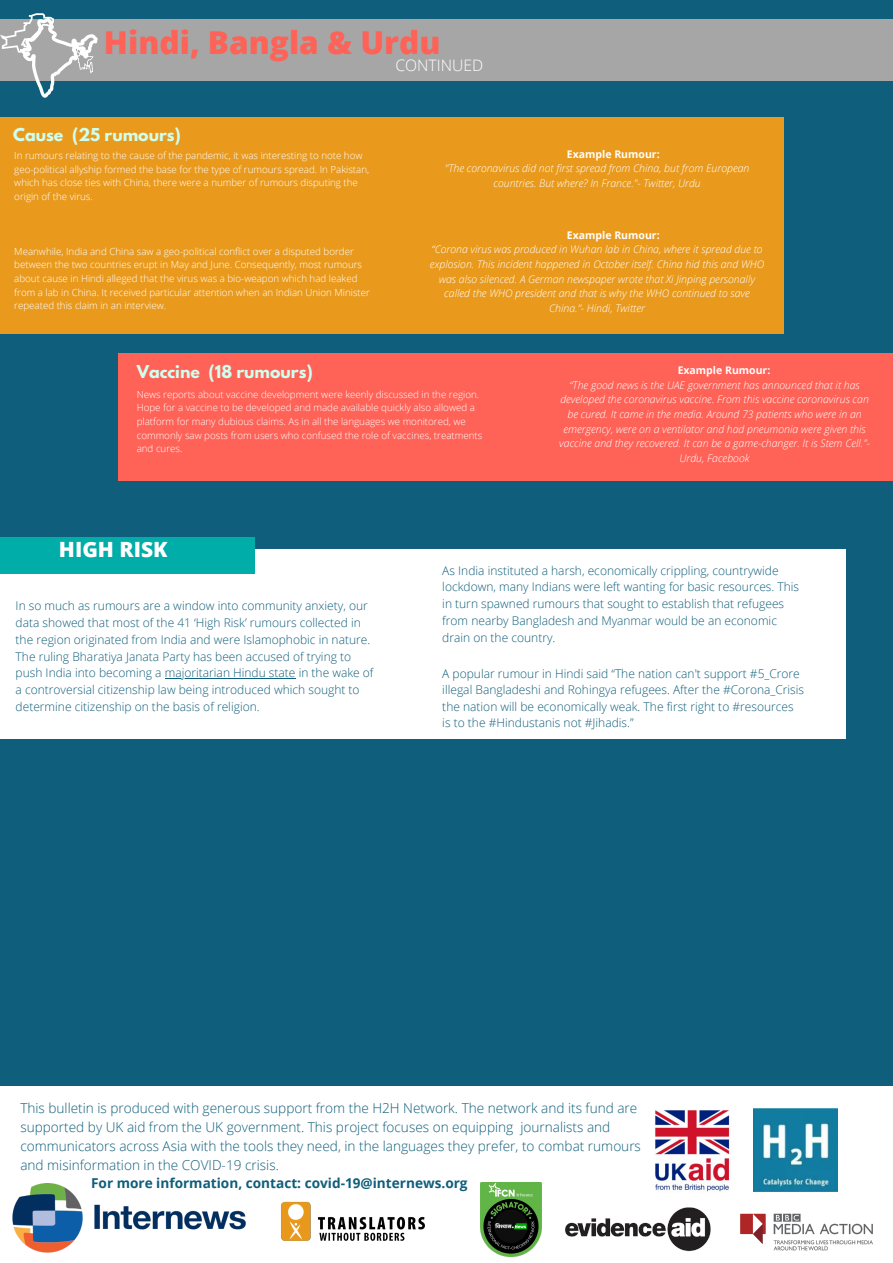
<style>
.page{position:relative;width:893px;height:1263px;background:#0f5e7b}
.page>*{position:absolute;margin:0;border:0;box-sizing:border-box;transform-origin:0 0}
.t1{font:800 31.5px "Open Sans";color:#ff6257}
.t2{font:800 21px "Open Sans";color:#fff}
.t3{font:700 15.75px "League Spartan";color:#cfffee}
.t4{font:300 15.75px "Open Sans";color:#fff}
.t5{font:300 13.65px/18.9px "Open Sans";color:#0f5e7b}
.t6{font:700 13.65px "Open Sans";color:#0f5e7b}
.t7{font:300 12px/16.7px "Open Sans";color:#0f5e7b}
.t8{font:italic 300 10.5px/14.6px "Open Sans";color:#fff;text-align:center}
.t9{font:700 10.5px "Open Sans";color:#fff}
.t10{font:300 9.75px/13.6px "Open Sans";color:#fff}
</style>
<div class="page">
<div style="left:0;top:19px;width:893px;height:61px;background:#a6a6a6"></div>
<div style="left:118px;top:354px;width:775px;height:127px;background:#ff6257"></div>
<div style="left:0;top:549px;width:846px;height:190px;background:#fff"></div>
<div style="left:0;top:537px;width:254px;height:36px;background:#00ada9"></div>
<svg style="left:0;top:13px;width:98px;height:85px"></svg>
<div style="left:0;top:117px;width:783px;height:216px;background:#e99a1d"></div>
<hr style="left:165px;top:678px;width:130px;height:1px;background:#0f5e7b">
<div style="left:0;top:1086px;width:893px;height:177px;background:#fff"></div>
<img style="left:753px;top:1109px;width:85px;height:82px">
<img style="left:565px;top:1207px;width:146px;height:45px">
<img style="left:13px;top:1183px;width:232px;height:70px">
<img style="left:655px;top:1110px;width:75px;height:82px">
<img style="left:740px;top:1213px;width:133px;height:38px">
<img style="left:481px;top:1182px;width:60px;height:74px">
<img style="left:281px;top:1201px;width:144px;height:40px">
<h1 class="t1" style="left:104px;top:21px;width:338px">Hindi, Bangla &amp; Urdu</h1>
<h3 class="t4" style="left:395px;top:54px;width:89px">CONTINUED</h3>
<h3 class="t3" style="left:13px;top:127px;width:169px">Cause (25 rumours)</h3>
<p class="t10" style="left:14px;top:149px;width:356px">In rumours relating to the cause of the pandemic, it was interesting to note how geo-political allyship formed the base for the type of rumours spread. In Pakistan, which has close ties with China, there were a number of rumours disputing the origin of the virus.</p>
<p class="t10" style="left:14px;top:244px;width:357px">Meanwhile, India and China saw a geo-political conflict over a disputed border between the two countries erupt in May and June. Consequently, most rumours about cause in Hindi alleged that the virus was a bio-weapon which had leaked from a lab in China. It received particular attention when an Indian Union Minister repeated this claim in an interview.</p>
<p class="t9" style="left:567px;top:147px;width:94px">Example Rumour:</p>
<p class="t8" style="left:445px;top:161px;width:306px">"The coronavirus did not first spread from China, but from European countries. But where? In France."- Twitter, Urdu</p>
<p class="t9" style="left:567px;top:228px;width:94px">Example Rumour:</p>
<p class="t8" style="left:430px;top:242px;width:336px">“Corona virus was produced in Wuhan lab in China, where it spread due to explosion. This incident happened in October itself. China hid this and WHO was also silenced. A German newspaper wrote that Xi Jinping personally called the WHO president and that is why the WHO continued to save China.”- Hindi, Twitter</p>
<h3 class="t3" style="left:137px;top:364px;width:178px">Vaccine (18 rumours)</h3>
<p class="t9" style="left:677px;top:363px;width:94px">Example Rumour:</p>
<p class="t8" style="left:559px;top:377px;width:312px">“The good news is the UAE government has announced that it has developed the coronavirus vaccine. From this vaccine coronavirus can be cured. It came in the media. Around 73 patients who were in an emergency, were on a ventilator and had pneumonia were given this vaccine and they recovered. It can be a game-changer. It is Stem Cell.”- Urdu, Facebook</p>
<p class="t10" style="left:137px;top:387px;width:347px">News reports about vaccine development were keenly discussed in the region.<br>Hope for a vaccine to be developed and made available quickly also allowed a platform for many dubious claims. As in all the languages we monitored, we commonly saw posts from users who confused the role of vaccines, treatments and cures.</p>
<h2 class="t2" style="left:59px;top:535px;width:110px">HIGH RISK</h2>
<p class="t7" style="left:16px;top:597px;width:359px">In so much as rumours are a window into community anxiety, our data showed that most of the 41 ‘High Risk’ rumours collected in the region originated from India and were Islamophobic in nature.<br>The ruling Bharatiya Janata Party has been accused of trying to push India into becoming a majoritarian Hindu state in the wake of a controversial citizenship law being introduced which sought to determine citizenship on the basis of religion.</p>
<p class="t7" style="left:442px;top:561px;width:358px">As India instituted a harsh, economically crippling, countrywide lockdown, many Indians were left wanting for basic resources. This in turn spawned rumours that sought to establish that refugees from nearby Bangladesh and Myanmar would be an economic drain on the country.</p>
<p class="t7" style="left:442px;top:665px;width:363px;line-height:16.4px">A popular rumour in Hindi said “The nation can't support #5_Crore illegal Bangladeshi and Rohingya refugees. After the #Corona_Crisis the nation will be economically weak. The first right to #resources is to the #Hindustanis not #Jihadis.”</p>
<p class="t5" style="left:20px;top:1098px;width:622px">This bulletin is produced with generous support from the H2H Network. The network and its fund are supported by UK aid from the UK government. This project focuses on equipping journalists and communicators across Asia with the tools they need, in the languages they prefer, to combat rumours and misinformation in the COVID-19 crisis.</p>
<p class="t6" style="left:91px;top:1174px;width:378px">For more information, contact: covid-19@internews.org</p>
</div>
